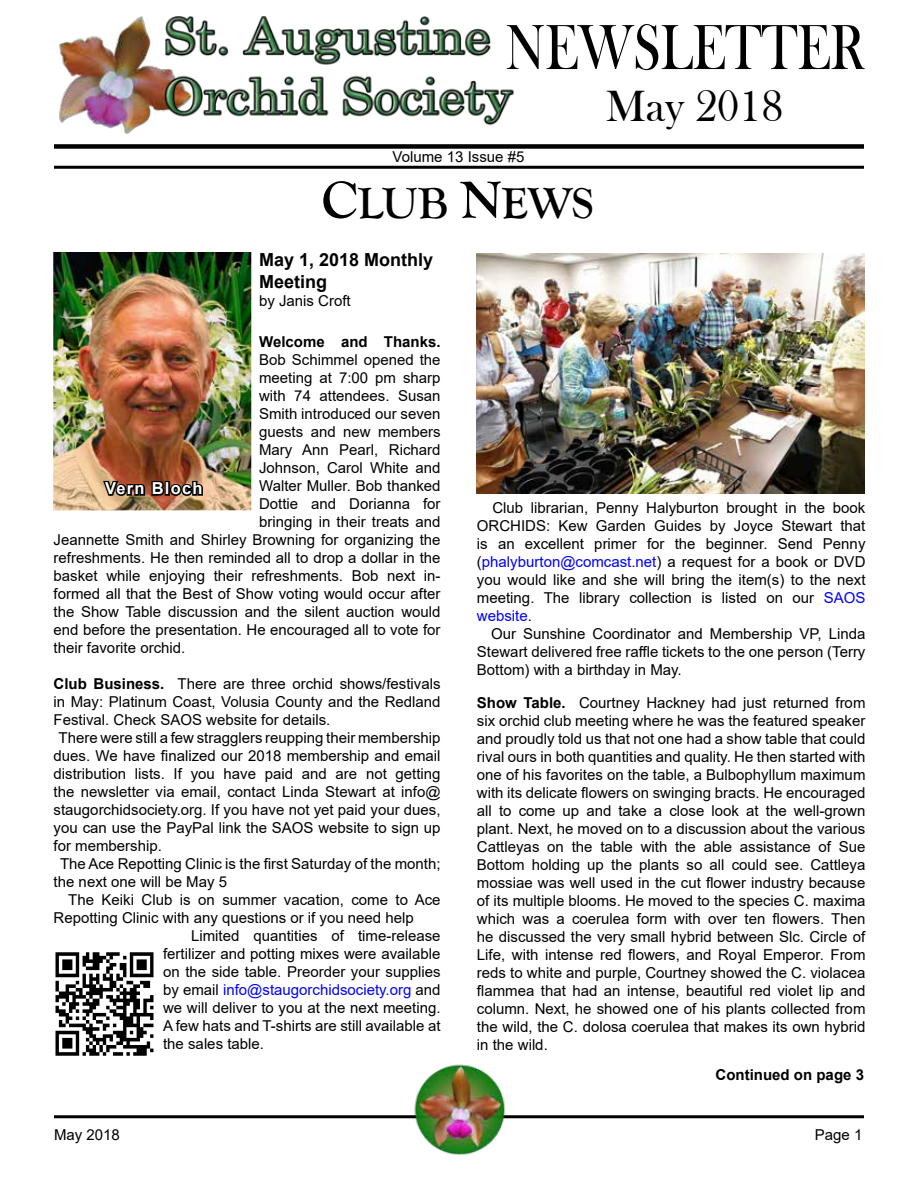
<style>
.page{position:relative;width:918px;height:1188px;background:#fff}
.page>*{position:absolute;margin:0;border:0;box-sizing:border-box;transform-origin:0 0}
.t1{font:65.85px "Bask Old Face";color:#000;scale:.8 1}
.t2{font:700 45px "Goudy Old Style T";letter-spacing:-.005em;color:#000}
.t3{font:45px "Bask Old Face";color:#000}
.t4{font:700 18px/21.6px "Arial";color:#000}
.t5{font:700 16.5px "Arial";letter-spacing:.075em;color:#fff}
.t6{font:15px/18px "Arial";color:#000;text-align:justify}
.t7{font:15px "Arial";color:#00f}
.t8{font:700 15px "Arial";color:#000}
.s1{font-size:54px}
.s2{font-weight:700}
.s3{color:#000}
.s4{color:#00f}
</style>
<div class="page">
<img style="left:55px;top:952px;width:99px;height:104px">
<img style="left:59px;top:16px;width:455px;height:118px">
<hr style="left:54px;top:166px;width:810px;height:3px;background:#000">
<div style="left:54px;top:144px;width:810px;height:5px;background:#000"></div>
<hr style="left:54px;top:1115px;width:810px;height:3px;background:#000">
<img style="left:53px;top:252px;width:198px;height:258px">
<svg style="left:101px;top:479px;width:103px;height:22px;background:#654530"></svg>
<img style="left:477px;top:254px;width:387px;height:240px">
<img style="left:395px;top:1064px;width:131px;height:91px">
<h1 class="t1" style="left:506px;top:11px;width:450px">NEWSLETTER</h1>
<h2 class="t3" style="left:606px;top:82px;width:179px">May 2018</h2>
<p class="t6" style="left:393px;top:148px;width:133px">Volume 13 Issue #5</p>
<h2 class="t2" style="left:321px;top:178px;width:274px"><span class="s1">C</span>LUB <span class="s1">N</span>EWS</h2>
<p class="t4" style="left:259px;top:249px;width:176px">May 1, 2018 Monthly<br>Meeting</p>
<p class="t6" style="left:259px;top:292px;width:93px">by Janis Croft</p>
<p class="t8" style="left:259px;top:331px;width:183px">Welcome and Thanks.</p>
<p class="t6" style="left:259px;top:351px;width:183px">Bob Schimmel opened the</p>
<p class="t6" style="left:259px;top:369px;width:183px">meeting at 7:00 pm sharp</p>
<p class="t6" style="left:259px;top:387px;width:183px">with 74 attendees. Susan</p>
<p class="t6" style="left:259px;top:405px;width:183px">Smith introduced our seven</p>
<p class="t6" style="left:259px;top:423px;width:183px">guests and new members</p>
<p class="t6" style="left:259px;top:441px;width:183px">Mary Ann Pearl, Richard</p>
<p class="t6" style="left:259px;top:459px;width:183px">Johnson, Carol White and</p>
<p class="t6" style="left:259px;top:477px;width:183px">Walter Muller. Bob thanked</p>
<p class="t6" style="left:259px;top:495px;width:183px">Dottie and Dorianna for</p>
<p class="t6" style="left:259px;top:513px;width:183px">bringing in their treats and</p>
<p class="t6" style="left:54px;top:531px;width:388px">Jeannette Smith and Shirley Browning for organizing the</p>
<p class="t6" style="left:54px;top:549px;width:388px">refreshments. He then reminded all to drop a dollar in the</p>
<p class="t6" style="left:54px;top:567px;width:388px">basket while enjoying their refreshments. Bob next in-</p>
<p class="t6" style="left:54px;top:585px;width:389px">formed all that the Best of Show voting would occur after</p>
<p class="t6" style="left:54px;top:603px;width:388px">the Show Table discussion and the silent auction would</p>
<p class="t6" style="left:54px;top:621px;width:388px">end before the presentation. He encouraged all to vote for</p>
<p class="t6" style="left:54px;top:639px;width:133px">their favorite orchid.</p>
<p class="t6" style="left:54px;top:675px;width:388px"><span class="s2">Club Business.</span> There are three orchid shows/festivals</p>
<p class="t6" style="left:54px;top:693px;width:388px">in May: Platinum Coast, Volusia County and the Redland</p>
<p class="t6" style="left:54px;top:711px;width:278px">Festival. Check SAOS website for details.</p>
<p class="t6" style="left:59px;top:729px;width:383px">There were still a few stragglers reupping their membership</p>
<p class="t6" style="left:54px;top:747px;width:388px">dues. We have finalized our 2018 membership and email</p>
<p class="t6" style="left:54px;top:765px;width:388px">distribution lists. If you have paid and are not getting</p>
<p class="t6" style="left:54px;top:783px;width:388px">the newsletter via email, contact Linda Stewart at info@</p>
<p class="t6" style="left:54px;top:801px;width:388px">staugorchidsociety.org. If you have not yet paid your dues,</p>
<p class="t6" style="left:54px;top:819px;width:388px">you can use the PayPal link the SAOS website to sign up</p>
<p class="t6" style="left:54px;top:837px;width:110px">for membership.</p>
<p class="t6" style="left:60px;top:855px;width:382px">The Ace Repotting Clinic is the first Saturday of the month;</p>
<p class="t6" style="left:54px;top:873px;width:175px">the next one will be May 5</p>
<p class="t6" style="left:68px;top:891px;width:374px">The Keiki Club is on summer vacation, come to Ace</p>
<p class="t6" style="left:54px;top:909px;width:362px">Repotting Clinic with any questions or if you need help</p>
<p class="t6" style="left:191px;top:927px;width:251px">Limited quantities of time-release</p>
<p class="t6" style="left:163px;top:945px;width:279px">fertilizer and potting mixes were available</p>
<p class="t6" style="left:163px;top:963px;width:279px">on the side table. Preorder your supplies</p>
<p class="t7" style="left:163px;top:980px;width:279px"><span class="s3">by email</span> info@staugorchidsociety.org <span class="s3">and</span></p>
<p class="t6" style="left:163px;top:999px;width:279px">we will deliver to you at the next meeting.</p>
<p class="t6" style="left:163px;top:1017px;width:279px">A few hats and T-shirts are still available at</p>
<p class="t6" style="left:163px;top:1035px;width:102px">the sales table.</p>
<p class="t5" style="left:105px;top:477px;width:99px">Vern Bloch</p>
<p class="t6" style="left:477px;top:499px;width:390px;text-indent:15px">Club librarian, Penny Halyburton brought in the book ORCHIDS: Kew Garden Guides by Joyce Stewart that is an excellent primer for the beginner. Send Penny (<span class="s4">phalyburton@comcast.net</span>) a request for a book or DVD you would like and she will bring the item(s) to the next meeting. The library collection is listed on our <span class="s4">SAOS website</span>.</p>
<p class="t6" style="left:477px;top:625px;width:390px;text-indent:14px">Our Sunshine Coordinator and Membership VP, Linda Stewart delivered free raffle tickets to the one person (Terry Bottom) with a birthday in May.</p>
<p class="t6" style="left:477px;top:693px;width:390px"><span class="s2">Show Table.</span> Courtney Hackney had just returned from six orchid club meeting where he was the featured speaker and proudly told us that not one had a show table that could rival ours in both quantities and quality. He then started with one of his favorites on the table, a Bulbophyllum maximum with its delicate flowers on swinging bracts. He encouraged all to come up and take a close look at the well-grown plant. Next, he moved on to a discussion about the various Cattleyas on the table with the able assistance of Sue Bottom holding up the plants so all could see. Cattleya mossiae was well used in the cut flower industry because of its multiple blooms. He moved to the species C. maxima which was a coerulea form with over ten flowers. Then he discussed the very small hybrid between Slc. Circle of Life, with intense red flowers, and Royal Emperor. From reds to white and purple, Courtney showed the C. violacea flammea that had an intense, beautiful red violet lip and column. Next, he showed one of his plants collected from the wild, the C. dolosa coerulea that makes its own hybrid in the wild.</p>
<p class="t8" style="left:716px;top:1065px;width:150px">Continued on page 3</p>
<p class="t6" style="left:54px;top:1126px;width:67px">May 2018</p>
<p class="t6" style="left:815px;top:1126px;width:49px">Page 1</p>
</div>
